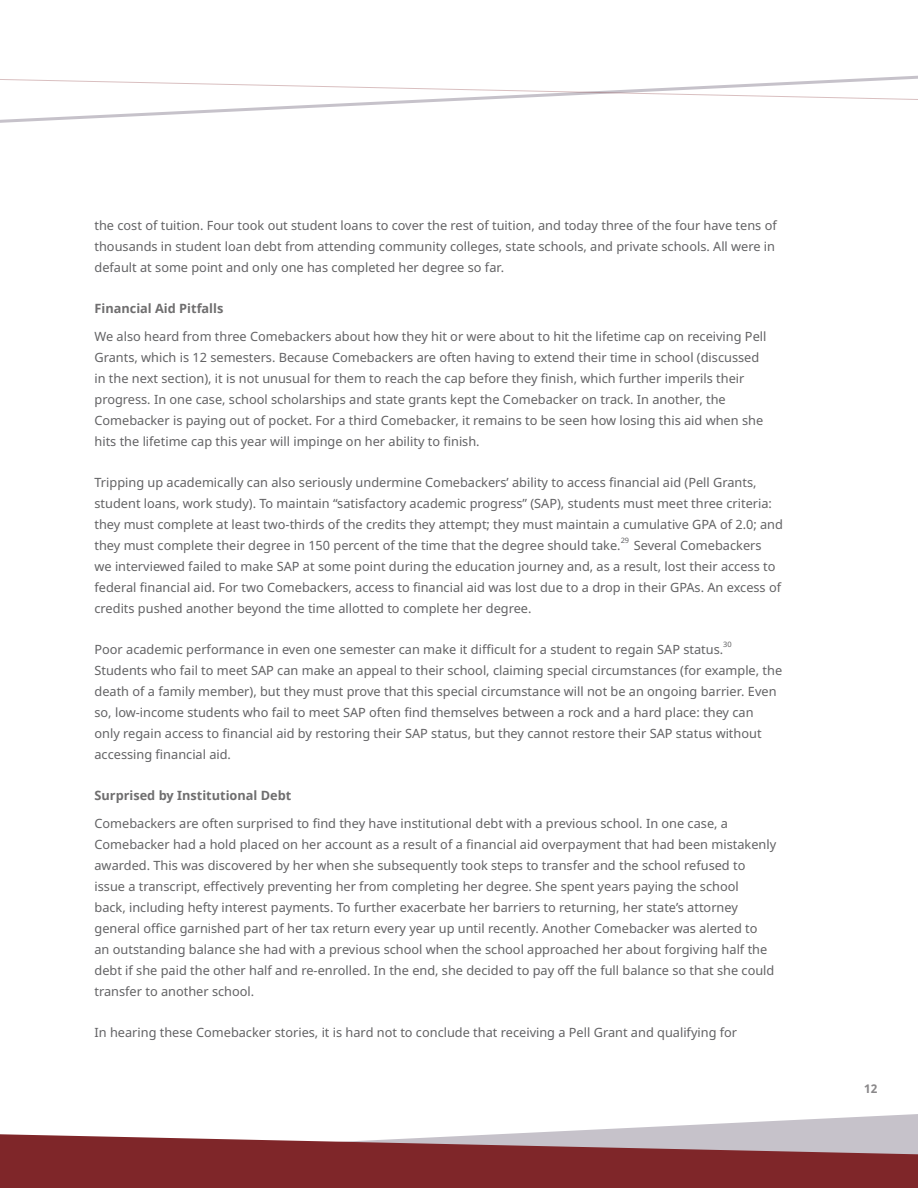
<style>
.page{position:relative;width:918px;height:1188px;background:#fff}
.page>*{position:absolute;margin:0;border:0;box-sizing:border-box;transform-origin:0 0}
.t1{font:12.75px/21px "Noto Sans";color:#626264}
.t2{font:700 12.75px "Noto Sans";color:#6f6e6f}
.t3{font:700 12px "Noto Sans";color:#8a888a}
.t4{font:7.5px "Noto Sans";color:#626264}
</style>
<div class="page">
<svg style="left:506px;top:1114px;width:412px;height:20px"></svg>
<svg style="left:0;top:1134px;width:918px;height:54px;background:#8e4649"></svg>
<svg style="left:0;top:101px;width:451px;height:22px"></svg>
<svg style="left:0;top:75px;width:918px;height:26px"></svg>
<p class="t1" style="left:94px;top:215px;width:684px">the cost of tuition. Four took out student loans to cover the rest of tuition, and today three of the four have tens of thousands in student loan debt from attending community colleges, state schools, and private schools. All were in default at some point and only one has completed her degree so far.</p>
<p class="t2" style="left:94px;top:299px;width:130px">Financial Aid Pitfalls</p>
<p class="t1" style="left:94px;top:326px;width:673px">We also heard from three Comebackers about how they hit or were about to hit the lifetime cap on receiving Pell Grants, which is 12 semesters. Because Comebackers are often having to extend their time in school (discussed in the next section), it is not unusual for them to reach the cap before they finish, which further imperils their progress. In one case, school scholarships and state grants kept the Comebacker on track. In another, the Comebacker is paying out of pocket. For a third Comebacker, it remains to be seen how losing this aid when she hits the lifetime cap this year will impinge on her ability to finish.</p>
<p class="t1" style="left:94px;top:472px;width:690px">Tripping up academically can also seriously undermine Comebackers’ ability to access financial aid (Pell Grants, student loans, work study). To maintain “satisfactory academic progress” (SAP), students must meet three criteria: they must complete at least two-thirds of the credits they attempt; they must maintain a cumulative GPA of 2.0; and they must complete their degree in 150 percent of the time that the degree should take.</p>
<p class="t4" style="left:621px;top:535px;width:10px">29</p>
<p class="t1" style="left:95px;top:535px;width:688px;text-indent:539px">Several Comebackers we interviewed failed to make SAP at some point during the education journey and, as a result, lost their access to federal financial aid. For two Comebackers, access to financial aid was lost due to a drop in their GPAs. An excess of credits pushed another beyond the time allotted to complete her degree.</p>
<p class="t1" style="left:95px;top:639px;width:630px">Poor academic performance in even one semester can make it difficult for a student to regain SAP status.</p>
<p class="t4" style="left:723px;top:639px;width:10px">30</p>
<p class="t1" style="left:95px;top:660px;width:689px">Students who fail to meet SAP can make an appeal to their school, claiming special circumstances (for example, the death of a family member), but they must prove that this special circumstance will not be an ongoing barrier. Even so, low-income students who fail to meet SAP often find themselves between a rock and a hard place: they can<br>only regain access to financial aid by restoring their SAP status, but they cannot restore their SAP status without accessing financial aid.</p>
<p class="t2" style="left:95px;top:787px;width:198px">Surprised by Institutional Debt</p>
<p class="t1" style="left:95px;top:813px;width:683px">Comebackers are often surprised to find they have institutional debt with a previous school. In one case, a Comebacker had a hold placed on her account as a result of a financial aid overpayment that had been mistakenly awarded. This was discovered by her when she subsequently took steps to transfer and the school refused to issue a transcript, effectively preventing her from completing her degree. She spent years paying the school<br>back, including hefty interest payments. To further exacerbate her barriers to returning, her state’s attorney general office garnished part of her tax return every year up until recently. Another Comebacker was alerted to<br>an outstanding balance she had with a previous school when the school approached her about forgiving half the debt if she paid the other half and re-enrolled. In the end, she decided to pay off the full balance so that she could transfer to another school.</p>
<p class="t1" style="left:95px;top:1023px;width:644px">In hearing these Comebacker stories, it is hard not to conclude that receiving a Pell Grant and qualifying for</p>
<p class="t3" style="left:864px;top:1080px;width:15px">12</p>
</div>
